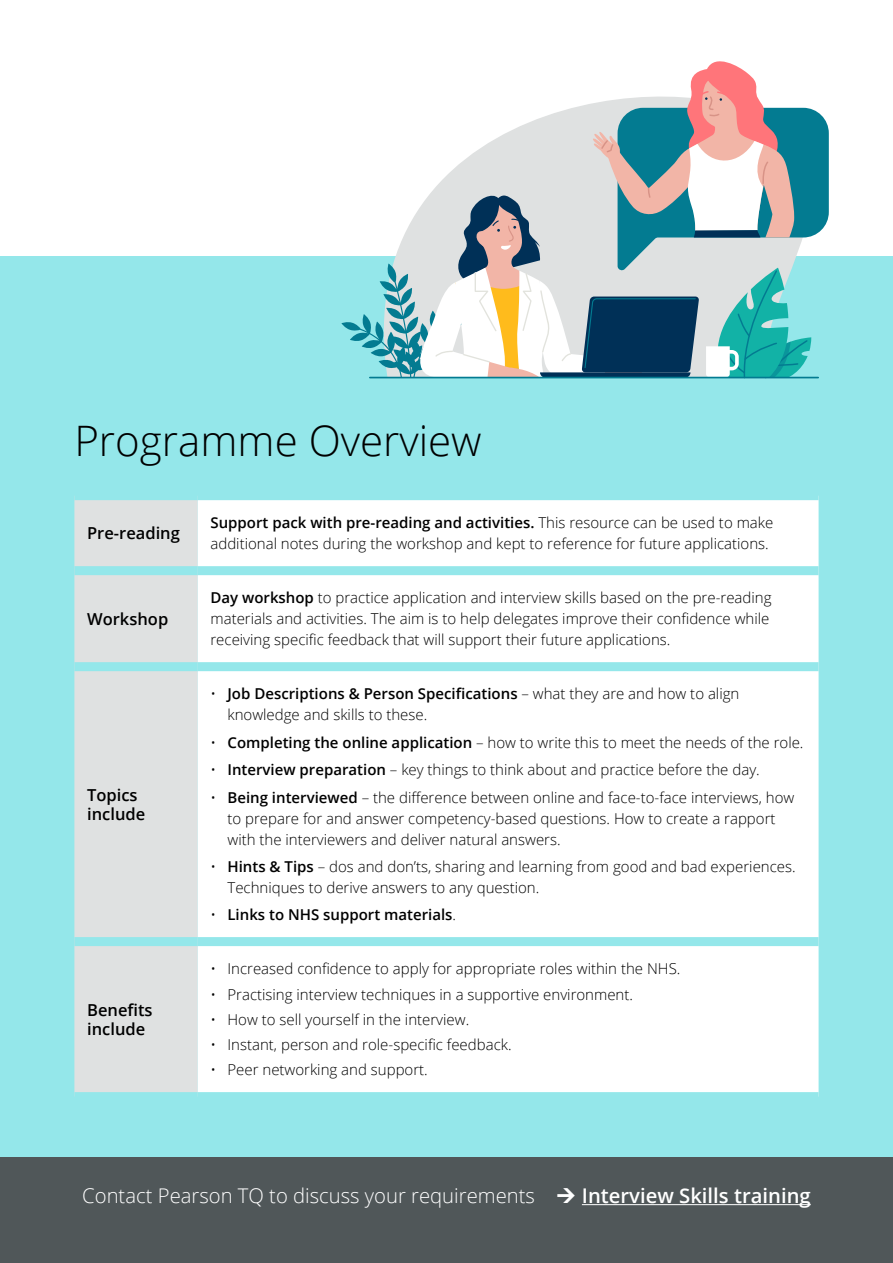
<style>
.page{position:relative;width:893px;height:1263px;background:#fff}
.page>*{position:absolute;margin:0;border:0;box-sizing:border-box;transform-origin:0 0}
.t1{font:300 42px "Open Sans";color:#000}
.t2{font:300 20.25px "Open Sans";color:#fff}
.t3{font:600 20.25px "Open Sans";color:#fff}
.t4{font:600 16.5px/19.8px "Open Sans";color:#000}
.t5{font:300 15px/21px "Open Sans";color:#000}
.t6{font:600 15px "Open Sans";color:#000}
.s1{font-weight:600}
.s2{font-weight:300}
</style>
<div class="page">
<div style="left:0;top:256px;width:893px;height:902px;background:#94e7ea"></div>
<svg style="left:341px;top:61px;width:488px;height:318px"></svg>
<hr style="left:370px;top:377px;width:448px;height:1px;background:#037b91">
<div style="left:74px;top:500px;width:124px;height:592px;background:#dfe1e1"></div>
<div style="left:198px;top:500px;width:621px;height:592px;background:#fff"></div>
<div style="left:74px;top:566px;width:124px;height:9px;background:#94e7ea"></div>
<div style="left:198px;top:566px;width:621px;height:9px;background:#94e7ea"></div>
<div style="left:74px;top:662px;width:124px;height:9px;background:#94e7ea"></div>
<div style="left:198px;top:662px;width:621px;height:9px;background:#94e7ea"></div>
<div style="left:74px;top:937px;width:124px;height:9px;background:#94e7ea"></div>
<div style="left:198px;top:937px;width:621px;height:9px;background:#94e7ea"></div>
<div style="left:0;top:1158px;width:893px;height:105px;background:#505759"></div>
<hr style="left:582px;top:1204px;width:229px;height:1px;background:#fff">
<h1 class="t1" style="left:74px;top:412px;width:409px">Programme Overview</h1>
<p class="t4" style="left:87px;top:523px;width:94px">Pre-reading</p>
<p class="t5" style="left:210px;top:512px;width:564px"><span class="s1">Support pack with pre-reading and activities.</span> This resource can be used to make additional notes during the workshop and kept to reference for future applications.</p>
<p class="t4" style="left:87px;top:609px;width:83px">Workshop</p>
<p class="t4" style="left:87px;top:784px;width:60px">Topics include</p>
<p class="t4" style="left:87px;top:999px;width:67px">Benefits include</p>
<p class="t5" style="left:210px;top:587px;width:563px"><span class="s1">Day workshop</span> to practice application and interview skills based on the pre-reading materials and activities. The aim is to help delegates improve their confidence while receiving specific feedback that will support their future applications.</p>
<p class="t5" style="left:227px;top:683px;width:513px;text-indent:-17px">• <span class="s1">Job Descriptions &amp; Person Specifications</span> – what they are and how to align knowledge and skills to these.</p>
<p class="t5" style="left:210px;top:731px;width:595px">• <span class="s1">Completing the online application</span> – how to write this to meet the needs of the role.</p>
<p class="t5" style="left:210px;top:759px;width:551px">• <span class="s1">Interview preparation</span> – key things to think about and practice before the day.</p>
<p class="t5" style="left:227px;top:786px;width:568px;text-indent:-17px">• <span class="s1">Being interviewed</span> – the difference between online and face-to-face interviews, how to prepare for and answer competency-based questions. How to create a rapport with the interviewers and deliver natural answers.</p>
<p class="t5" style="left:227px;top:855px;width:570px;text-indent:-17px">• <span class="s1">Hints &amp; Tips</span> – dos and don’ts, sharing and learning from good and bad experiences.<br>Techniques to derive answers to any question.</p>
<p class="t6" style="left:210px;top:904px;width:247px"><span class="s2">•</span> Links to NHS support materials<span class="s2">.</span></p>
<p class="t5" style="left:210px;top:958px;width:471px">• Increased confidence to apply for appropriate roles within the NHS.</p>
<p class="t5" style="left:210px;top:983px;width:424px">• Practising interview techniques in a supportive environment.</p>
<p class="t5" style="left:210px;top:1008px;width:260px">• How to sell yourself in the interview.</p>
<p class="t5" style="left:210px;top:1034px;width:303px">• Instant, person and role-specific feedback.</p>
<p class="t5" style="left:210px;top:1059px;width:219px">• Peer networking and support.</p>
<h2 class="t2" style="left:82px;top:1182px;width:454px">Contact Pearson TQ to discuss your requirements</h2>
<h2 class="t3" style="left:582px;top:1182px;width:230px">Interview Skills training</h2>
</div>
